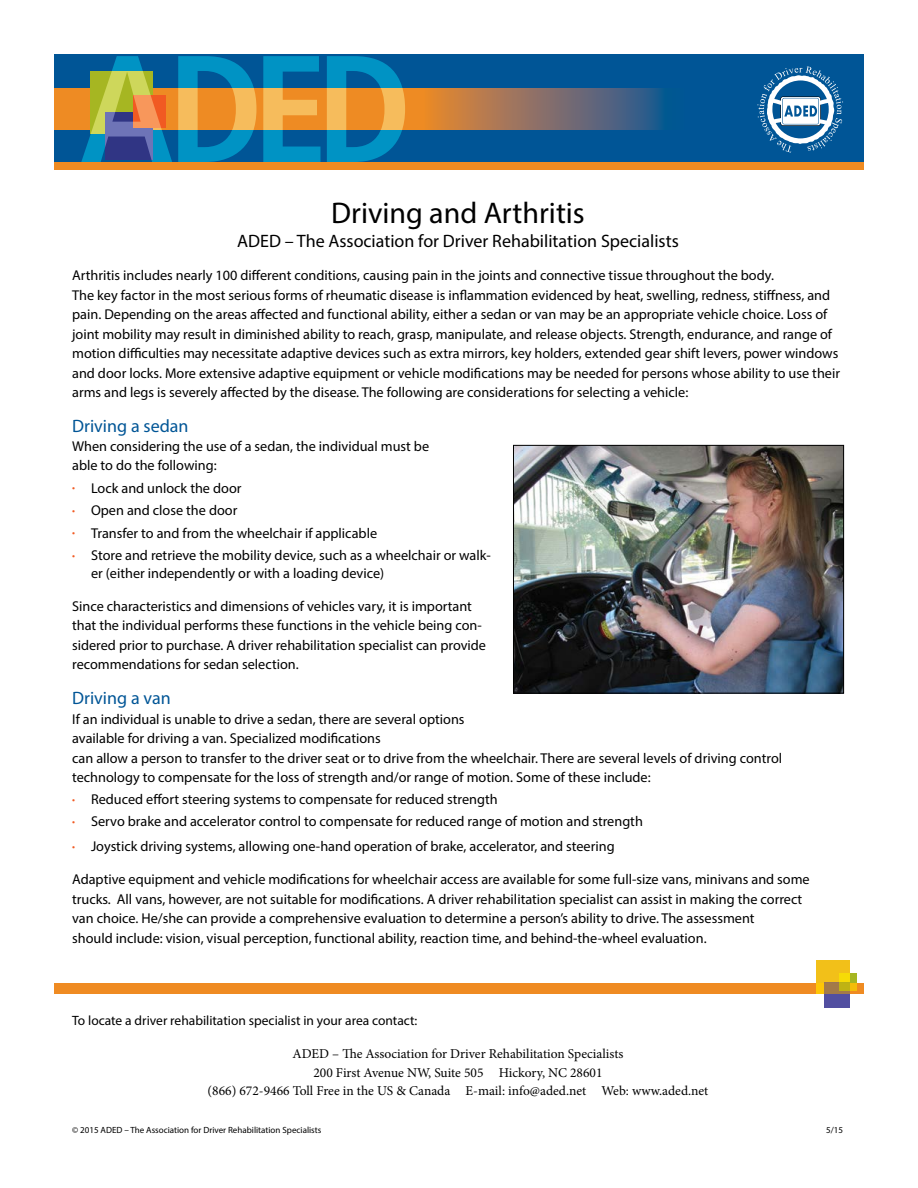
<style>
.page{position:relative;width:918px;height:1188px;background:#fff}
.page>*{position:absolute;margin:0;border:0;box-sizing:border-box;transform-origin:0 0}
.t1{font:30px "Myriad Pro";color:#000}
.t2{font:18px "Myriad Pro";color:#000}
.t3{font:18px "Myriad Pro";color:#005596}
.t4{font:14.25px/19.5px "Myriad Pro";color:#000}
.t5{font:13.5px/18.8px "Minion Pro";color:#000;text-align:center}
.t6{font:13.5px "Myriad Pro";color:#000}
.t7{font:9px "Myriad Pro";color:#000}
.s1{font-size:10.5px;color:#f15a22}
</style>
<div class="page">
<div style="left:54px;top:149px;width:810px;height:21px;background:#ef8b22"></div>
<div style="left:54px;top:54px;width:810px;height:108px;background:#005596"></div>
<svg style="left:54px;top:89px;width:608px;height:41px;background:#987459"></svg>
<svg style="left:757px;top:66px;width:86px;height:87px"></svg>
<div style="left:54px;top:984px;width:810px;height:10px;background:#ef8b22"></div>
<div style="left:816px;top:960px;width:34px;height:34px;background:#f2c019"></div>
<svg style="left:824px;top:983px;width:26px;height:25px"></svg>
<svg style="left:839px;top:973px;width:18px;height:18px"></svg>
<svg style="left:81px;top:56px;width:324px;height:106px"></svg>
<img style="left:515px;top:447px;width:327px;height:244px">
<div style="left:513px;top:445px;width:331px;height:248px;border:1px solid #000"></div>
<h1 class="t1" style="left:331px;top:194px;width:255px">Driving and Arthritis</h1>
<p class="t2" style="left:237px;top:230px;width:443px">ADED – The Association for Driver Rehabilitation Specialists</p>
<p class="t4" style="left:72px;top:266px;width:769px">Arthritis includes nearly 100 different conditions, causing pain in the joints and connective tissue throughout the body.<br>The key factor in the most serious forms of rheumatic disease is inflammation evidenced by heat, swelling, redness, stiffness, and pain. Depending on the areas affected and functional ability, either a sedan or van may be an appropriate vehicle choice. Loss of joint mobility may result in diminished ability to reach, grasp, manipulate, and release objects. Strength, endurance, and range of motion difficulties may necessitate adaptive devices such as extra mirrors, key holders, extended gear shift levers, power windows and door locks. More extensive adaptive equipment or vehicle modifications may be needed for persons whose ability to use their arms and legs is severely affected by the disease. The following are considerations for selecting a vehicle:</p>
<p class="t3" style="left:72px;top:415px;width:118px">Driving a sedan</p>
<p class="t4" style="left:72px;top:437px;width:359px;line-height:18.8px">When considering the use of a sedan, the individual must be able to do the following:</p>
<p class="t4" style="left:72px;top:478px;width:171px"><span class="s1">•</span> Lock and unlock the door</p>
<p class="t4" style="left:72px;top:500px;width:167px"><span class="s1">•</span> Open and close the door</p>
<p class="t4" style="left:72px;top:523px;width:307px"><span class="s1">•</span> Transfer to and from the wheelchair if applicable</p>
<p class="t4" style="left:91px;top:547px;width:401px;line-height:17.2px;text-indent:-19px"><span class="s1">•</span> Store and retrieve the mobility device, such as a wheelchair or walk&shy;er (either independently or with a loading device)</p>
<p class="t4" style="left:72px;top:596px;width:415px">Since characteristics and dimensions of vehicles vary, it is important that the individual performs these functions in the vehicle being con&shy;sidered prior to purchase. A driver rehabilitation specialist can provide recommendations for sedan selection.</p>
<p class="t3" style="left:72px;top:687px;width:100px">Driving a van</p>
<p class="t4" style="left:72px;top:709px;width:712px">If an individual is unable to drive a sedan, there are several options<br>available for driving a van. Specialized modifications<br>can allow a person to transfer to the driver seat or to drive from the wheelchair. There are several levels of driving control technology to compensate for the loss of strength and/or range of motion. Some of these include:</p>
<p class="t4" style="left:72px;top:789px;width:427px"><span class="s1">•</span> Reduced effort steering systems to compensate for reduced strength</p>
<p class="t4" style="left:72px;top:811px;width:572px"><span class="s1">•</span> Servo brake and accelerator control to compensate for reduced range of motion and strength</p>
<p class="t4" style="left:72px;top:836px;width:544px"><span class="s1">•</span> Joystick driving systems, allowing one-hand operation of brake, accelerator, and steering</p>
<p class="t4" style="left:72px;top:869px;width:739px">Adaptive equipment and vehicle modifications for wheelchair access are available for some full-size vans, minivans and some trucks. All vans, however, are not suitable for modifications. A driver rehabilitation specialist can assist in making the correct van choice. He/she can provide a comprehensive evaluation to determine a person’s ability to drive. The assessment<br>should include: vision, visual perception, functional ability, reaction time, and behind-the-wheel evaluation.</p>
<p class="t6" style="left:72px;top:1012px;width:347px">To locate a driver rehabilitation specialist in your area contact:</p>
<p class="t5" style="left:208px;top:1044px;width:502px">ADED – The Association for Driver Rehabilitation Specialists<br>200 First Avenue NW, Suite 505 Hickory, NC 28601<br>(866) 672-9466 Toll Free in the US &amp; Canada E-mail: info@aded.net Web: www.aded.net</p>
<p class="t7" style="left:72px;top:1125px;width:251px">© 2015 ADED – The Association for Driver Rehabilitation Specialists</p>
<p class="t7" style="left:826px;top:1125px;width:18px">5/15</p>
</div>
